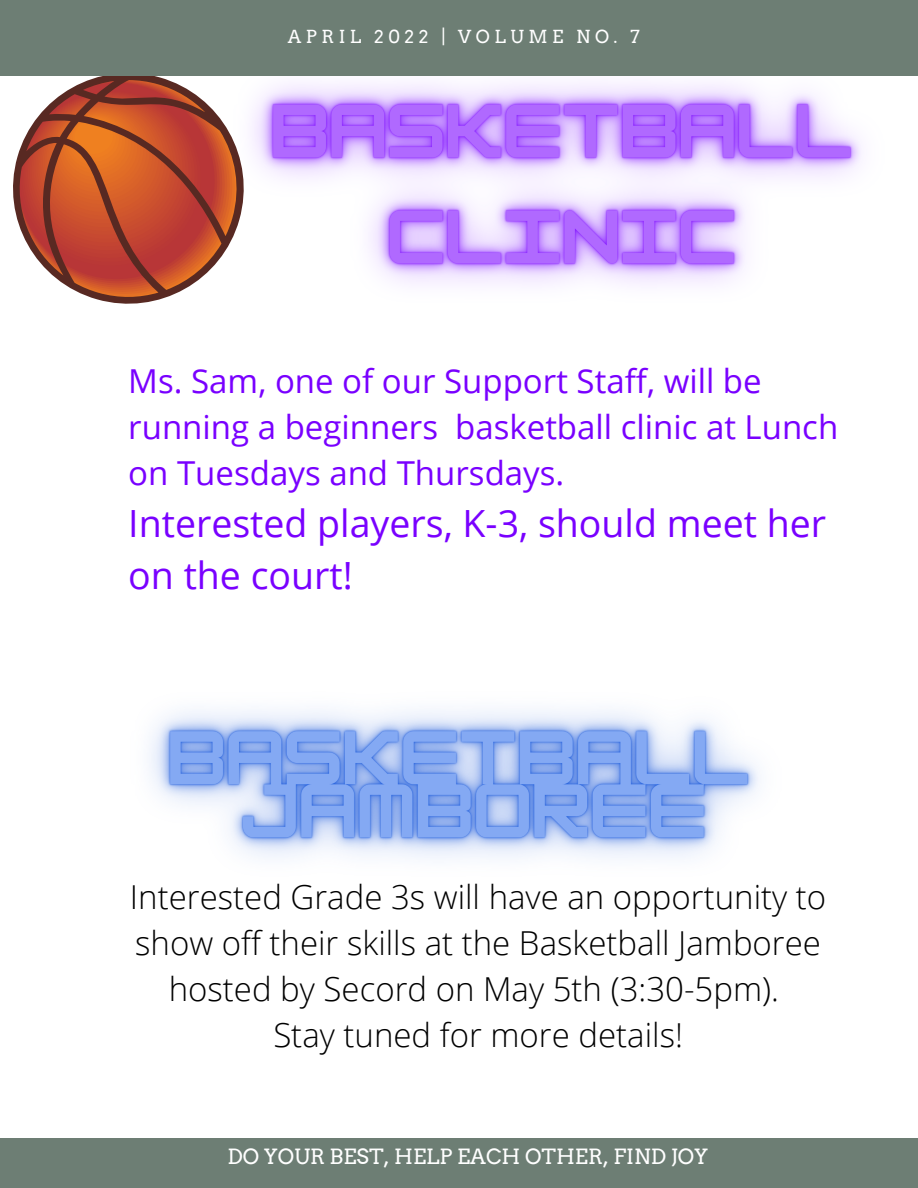
<style>
.page{position:relative;width:918px;height:1188px;background:#fff}
.page>*{position:absolute;margin:0;border:0;box-sizing:border-box;transform-origin:0 0}
.t1{font:37.5px/51.8px "Open Sans";color:#7900ff}
.t2{font:300 33px/46.2px "Open Sans";color:#000;text-align:center}
.t3{font:33px/46.2px "Open Sans";color:#7900ff}
.t4{font:21px "Arvo";color:#fff}
.t5{font:18px "Arvo";letter-spacing:.25em;color:#fff}
</style>
<div class="page">
<div style="left:0;top:1138px;width:918px;height:50px;background:#6d7e74"></div>
<svg style="left:0;top:75px;width:201px;height:229px"></svg>
<img style="left:201px;top:75px;width:717px;height:211px">
<img style="left:149px;top:710px;width:610px;height:149px">
<div style="left:0;top:0;width:918px;height:75px;background:#6d7e74"></div>
<p class="t5" style="left:288px;top:26px;width:354px">APRIL 2022 | VOLUME NO. 7</p>
<p class="t3" style="left:128px;top:357px;width:711px">Ms. Sam, one of our Support Staff, will be running a beginners basketball clinic at Lunch on Tuesdays and Thursdays.</p>
<p class="t1" style="left:128px;top:496px;width:699px">Interested players, K-3, should meet her on the court!</p>
<p class="t2" style="left:130px;top:873px;width:698px">Interested Grade 3s will have an opportunity to show off their skills at the Basketball Jamboree hosted by Secord on May 5th (3:30-5pm).</p>
<p class="t2" style="left:273px;top:1011px;width:411px">Stay tuned for more details!</p>
<p class="t4" style="left:228px;top:1144px;width:482px">DO YOUR BEST, HELP EACH OTHER, FIND JOY</p>
</div>
